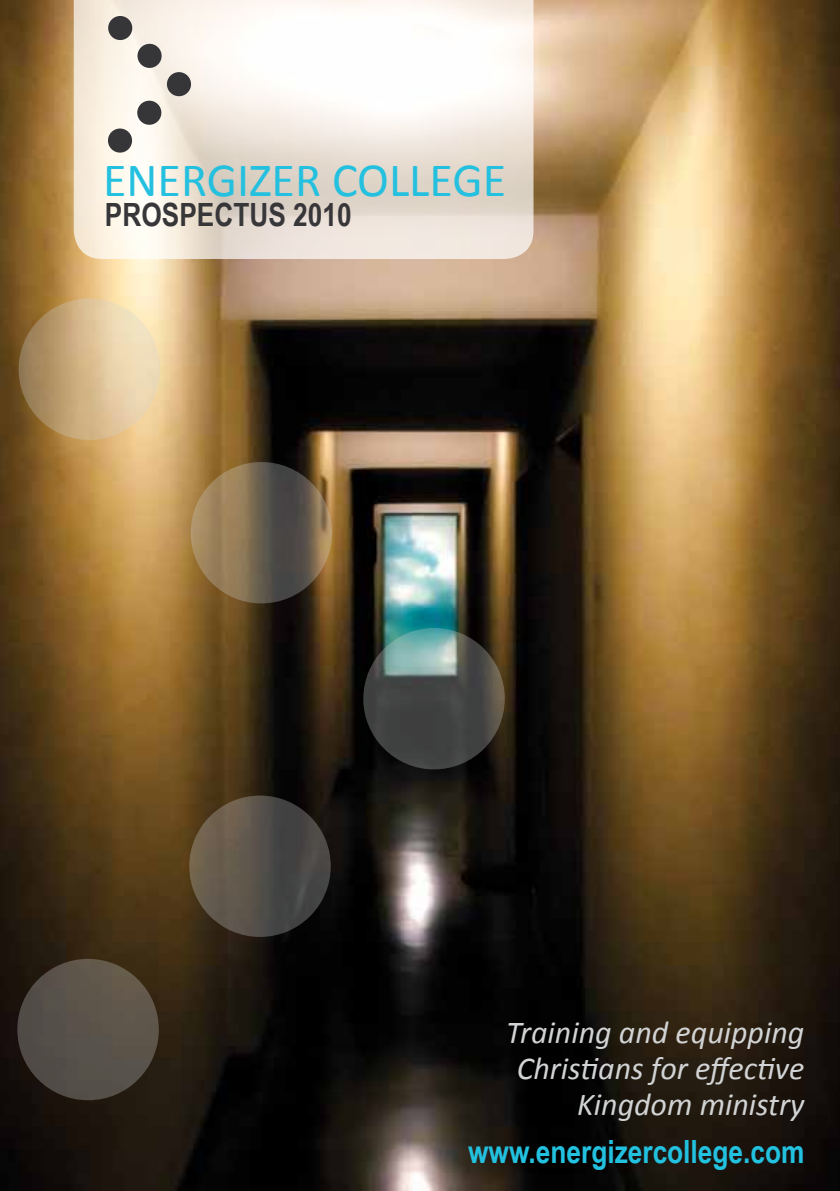
<style>
.page{position:relative;width:840px;height:1191px;background:#fff}
.page>*{position:absolute;margin:0;border:0;box-sizing:border-box;transform-origin:0 0}
.t1{font:48px "Calibri";color:#23c0df}
.t2{font:italic 32px/36px "Calibri";color:#d1d3d4;text-align:right}
.t3{font:700 32px "Arial Narrow";color:#23c1e0}
.t4{font:700 32px "Arial Narrow";color:#373639}
</style>
<div class="page">
<img style="left:0;top:0;width:839px;height:1191px">
<div style="left:17px;top:959px;width:142px;height:141px;background:#58524a;border-radius:50%"></div>
<svg style="left:189px;top:795px;width:141px;height:142px;background:#555048"></svg>
<svg style="left:363px;top:628px;width:141px;height:141px;background:#535b59"></svg>
<svg style="left:190px;top:462px;width:142px;height:141px;background:#776851"></svg>
<svg style="left:19px;top:298px;width:141px;height:142px;background:#d1b68c"></svg>
<svg style="left:74px;top:0;width:459px;height:259px"></svg>
<div style="left:108px;top:128px;width:24px;height:25px;background:#363639;border-radius:50%"></div>
<div style="left:137px;top:101px;width:24px;height:24px;background:#363639;border-radius:50%"></div>
<div style="left:167px;top:72px;width:24px;height:24px;background:#363639;border-radius:50%"></div>
<div style="left:137px;top:44px;width:24px;height:24px;background:#363639;border-radius:50%"></div>
<div style="left:108px;top:16px;width:24px;height:24px;background:#363639;border-radius:50%"></div>
<h1 class="t1" style="left:103px;top:150px;width:404px">ENERGIZER COLLEGE</h1>
<p class="t4" style="left:105px;top:196px;width:248px">PROSPECTUS 2010</p>
<p class="t2" style="left:506px;top:1013px;width:300px">Training and equipping<br>Christians for effective<br>Kingdom ministry</p>
<p class="t3" style="left:468px;top:1133px;width:337px">www.energizercollege.com</p>
</div>
